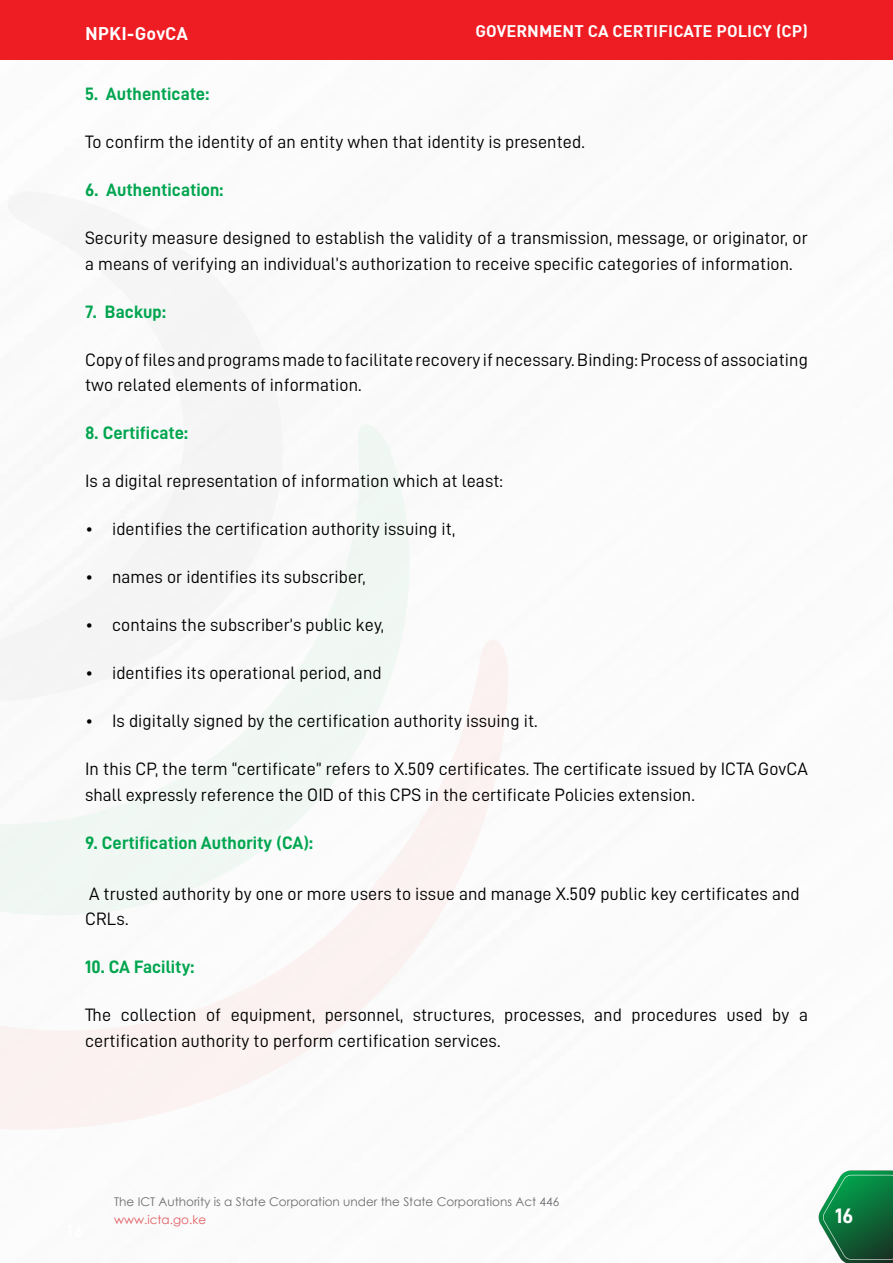
<style>
.page{position:relative;width:893px;height:1263px;background:#fff}
.page>*{position:absolute;margin:0;border:0;box-sizing:border-box;transform-origin:0 0}
.t1{font:21px "D DIN Bold";color:#fff}
.Heading_2{font:18px/25.5px "D DIN";letter-spacing:.005em;color:#000}
.Heading_2-2{font:18px "D DIN Bold";letter-spacing:.005em;color:#00a54f}
.t2{font:18px "DIN Bold";letter-spacing:.005em;color:#fff}
.t3{font:700 16.5px "DIN";letter-spacing:.005em;color:#fff}
.t4{font:12px "Century Gothic";color:#6c6d70}
.t5{font:12px "Century Gothic";color:#d9181f}
</style>
<div class="page">
<svg style="left:316px;top:424px;width:94px;height:216px;fill:#f1f8f4"></svg>
<svg style="left:0;top:640px;width:508px;height:489px"></svg>
<svg style="left:0;top:192px;width:295px;height:509px"></svg>
<div style="left:0;top:0;width:893px;height:60px;background:#ee1d23"></div>
<img style="left:818px;top:1170px;width:75px;height:93px">
<p class="t2" style="left:85px;top:21px;width:104px">NPKI-GovCA</p>
<p class="t3" style="left:475px;top:21px;width:334px">GOVERNMENT CA CERTIFICATE POLICY (CP)</p>
<p class="Heading_2-2" style="left:85px;top:84px;width:126px">5. Authenticate:</p>
<p class="Heading_2" style="left:85px;top:129px;width:501px">To confirm the identity of an entity when that identity is presented.</p>
<p class="Heading_2-2" style="left:85px;top:180px;width:140px">6. Authentication:</p>
<p class="Heading_2" style="left:85px;top:225px;width:724px">Security measure designed to establish the validity of a transmission, message, or originator, or a means of verifying an individual’s authorization to receive specific categories of information.</p>
<p class="Heading_2-2" style="left:85px;top:301px;width:82px">7. Backup:</p>
<p class="Heading_2" style="left:85px;top:346px;width:724px">Copy of files and programs made to facilitate recovery if necessary. Binding: Process of associating two related elements of information.</p>
<p class="Heading_2-2" style="left:85px;top:423px;width:104px">8. Certificate:</p>
<p class="Heading_2" style="left:85px;top:468px;width:420px">Is a digital representation of information which at least:</p>
<p class="Heading_2" style="left:85px;top:516px;width:372px">• identifies the certification authority issuing it,</p>
<p class="Heading_2" style="left:85px;top:564px;width:282px">• names or identifies its subscriber,</p>
<p class="Heading_2" style="left:85px;top:612px;width:300px">• contains the subscriber’s public key,</p>
<p class="Heading_2" style="left:85px;top:660px;width:298px">• identifies its operational period, and</p>
<p class="Heading_2" style="left:85px;top:708px;width:454px">• Is digitally signed by the certification authority issuing it.</p>
<p class="Heading_2" style="left:85px;top:756px;width:724px">In this CP, the term “certificate” refers to X.509 certificates. The certificate issued by ICTA GovCA shall expressly reference the OID of this CPS in the certificate Policies extension.</p>
<p class="Heading_2-2" style="left:85px;top:832px;width:230px">9. Certification Authority (CA):</p>
<p class="Heading_2" style="left:85px;top:880px;width:716px">A trusted authority by one or more users to issue and manage X.509 public key certificates and<br>CRLs.</p>
<p class="Heading_2-2" style="left:85px;top:957px;width:111px">10. CA Facility:</p>
<p class="Heading_2" style="left:85px;top:1002px;width:724px">The collection of equipment, personnel, structures, processes, and procedures used by a certification authority to perform certification services.</p>
<p class="t4" style="left:114px;top:1193px;width:447px">The ICT Authority is a State Corporation under the State Corporations Act 446</p>
<p class="t5" style="left:114px;top:1211px;width:94px">www.icta.go.ke</p>
<p class="t1" style="left:835px;top:1204px;width:20px">16</p>
</div>
